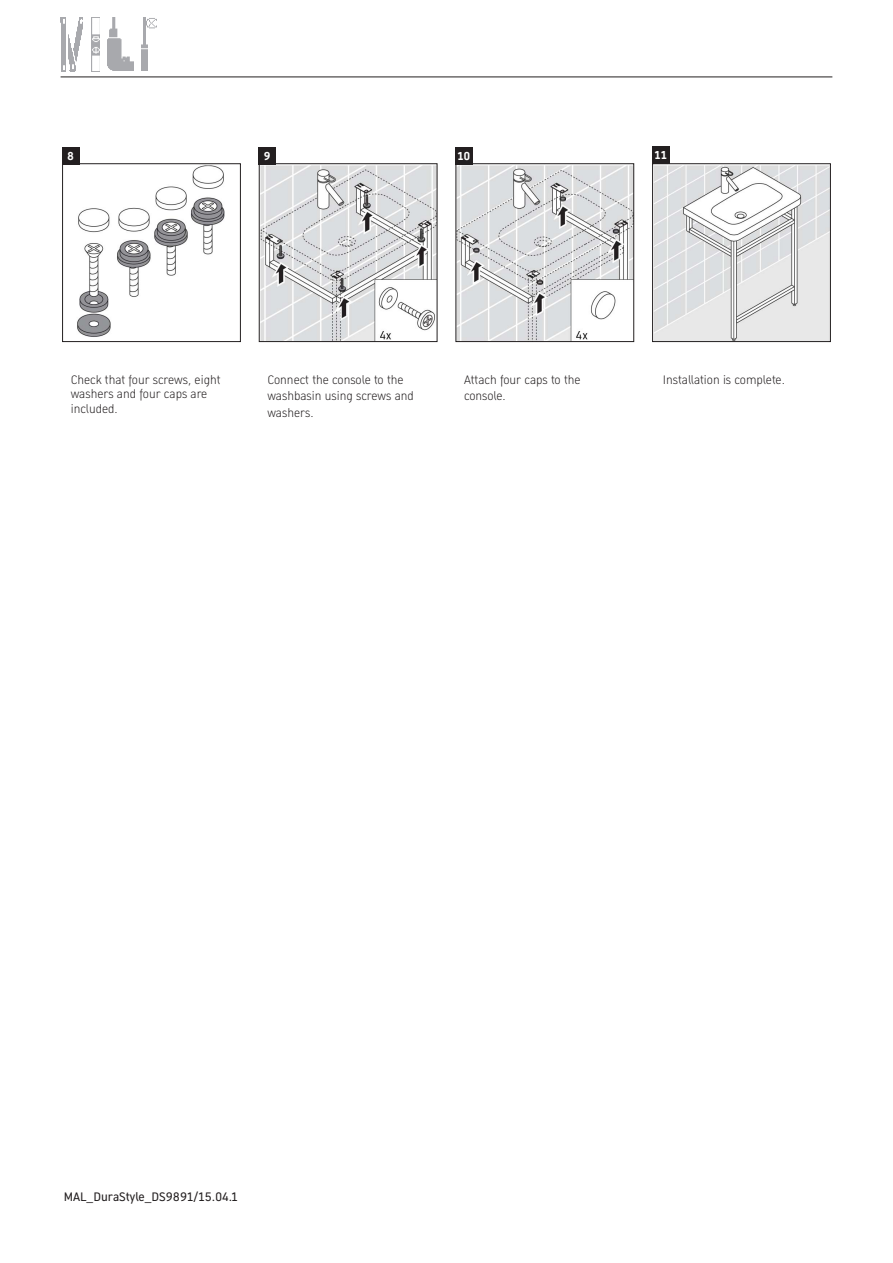
<style>
.page{position:relative;width:893px;height:1263px;background:#fff}
.page>*{position:absolute;margin:0;border:0;box-sizing:border-box;transform-origin:0 0}
.t1{font:300 12px/14.4px "Dura Sans 2014 c";color:#231f20}
.t2{font:12px "Dura Sans 2014 c";color:#231f20}
.t3{font:700 11.25px "Dura Sans 2014 c";color:#fff}
</style>
<div class="page">
<img style="left:77px;top:165px;width:148px;height:172px">
<img style="left:261px;top:165px;width:174px;height:175px">
<img style="left:457px;top:165px;width:175px;height:175px">
<img style="left:654px;top:165px;width:175px;height:175px">
<div style="left:62px;top:163px;width:179px;height:179px;border:1px solid #231f20"></div>
<div style="left:259px;top:163px;width:178px;height:179px;border:1px solid #231f20"></div>
<div style="left:455px;top:163px;width:179px;height:179px;border:1px solid #231f20"></div>
<div style="left:652px;top:163px;width:179px;height:179px;border:1px solid #231f20"></div>
<div style="left:62px;top:147px;width:17px;height:17px;background:#231f20"></div>
<div style="left:259px;top:147px;width:17px;height:17px;background:#231f20"></div>
<div style="left:455px;top:147px;width:17px;height:17px;background:#231f20"></div>
<div style="left:652px;top:146px;width:17px;height:17px;background:#231f20"></div>
<img style="left:61px;top:18px;width:22px;height:53px">
<img style="left:91px;top:18px;width:9px;height:53px">
<img style="left:108px;top:18px;width:25px;height:53px">
<img style="left:141px;top:17px;width:16px;height:54px">
<hr style="left:61px;top:77px;width:771px;height:1px;background:#231f20">
<p class="t3" style="left:67px;top:148px;width:8px">8</p>
<p class="t3" style="left:264px;top:148px;width:8px">9</p>
<p class="t3" style="left:457px;top:148px;width:15px">10</p>
<p class="t3" style="left:655px;top:147px;width:14px">11</p>
<p class="t1" style="left:71px;top:373px;width:151px">Check that four screws, eight washers and four caps are</p>
<p class="t1" style="left:71px;top:401px;width:49px">included.</p>
<p class="t1" style="left:267px;top:373px;width:138px">Connect the console to the</p>
<p class="t1" style="left:267px;top:389px;width:148px">washbasin using screws and</p>
<p class="t1" style="left:267px;top:406px;width:48px">washers.</p>
<p class="t1" style="left:464px;top:373px;width:118px">Attach four caps to the</p>
<p class="t1" style="left:464px;top:389px;width:43px">console.</p>
<p class="t1" style="left:663px;top:373px;width:124px">Installation is complete.</p>
<p class="t2" style="left:64px;top:1189px;width:176px">MAL_DuraStyle_DS9891/15.04.1</p>
</div>
